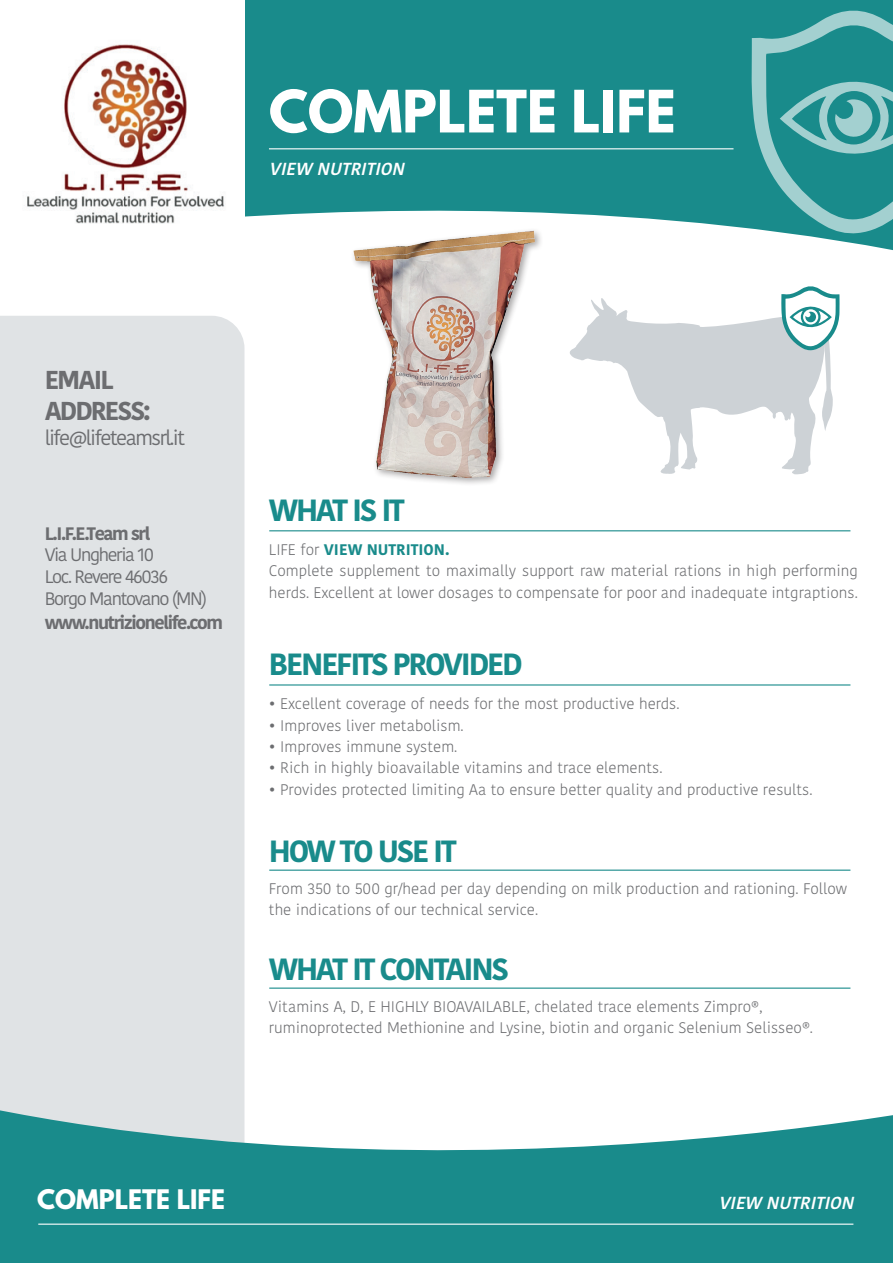
<style>
.page{position:relative;width:893px;height:1263px;background:#fff}
.page>*{position:absolute;margin:0;border:0;box-sizing:border-box;transform-origin:0 0}
.t1{font:700 51.75px "League Spartan";color:#fff}
.t2{font:700 30.6px "Kohinoor Bangla";letter-spacing:-.075em;color:#198b8b}
.t3{font:700 25.8px "Kohinoor Bangla";letter-spacing:-.075em;color:#6c6d70}
.t4{font:700 23.85px "League Spartan";color:#fff}
.t5{font:20.4px "Kohinoor Bangla";letter-spacing:-.075em;color:#6c6d70}
.t6{font:18px "Kohinoor Bangla";letter-spacing:-.075em;color:#6c6d70}
.t7{font:700 18px "Kohinoor Bangla";letter-spacing:-.075em;color:#6c6d70}
.t8{font:italic 600 17.4px "Kohinoor Bangla";color:#fff}
.t9{font:300 15.3px/21.5px "Kohinoor Bangla";color:#6c6d70}
.t10{font:700 15.3px "Kohinoor Bangla";color:#198b8b}
.s1{font-weight:300;color:#6c6d70}
</style>
<div class="page">
<div style="left:0;top:316px;width:244px;height:749px;background:#e0e3e5"></div>
<svg style="left:245px;top:0;width:648px;height:250px;background:#329898"></svg>
<svg style="left:0;top:1065px;width:893px;height:198px;fill:#198b8b"></svg>
<img style="left:27px;top:44px;width:198px;height:180px">
<svg style="left:569px;top:298px;width:264px;height:176px"></svg>
<hr style="left:269px;top:148px;width:464px;height:1px;background:#fff">
<hr style="left:269px;top:530px;width:581px;height:1px;background:#198b8b">
<hr style="left:269px;top:684px;width:581px;height:1px;background:#198b8b">
<hr style="left:38px;top:1223px;width:815px;height:2px;background:#fff">
<hr style="left:269px;top:869px;width:581px;height:2px;background:#198b8b">
<hr style="left:269px;top:987px;width:581px;height:2px;background:#198b8b">
<img style="left:335px;top:226px;width:222px;height:258px">
<svg style="left:751px;top:9px;width:142px;height:225px;background:#43a0a0"></svg>
<svg style="left:781px;top:286px;width:59px;height:65px"></svg>
<p class="t1" style="left:269px;top:71px;width:408px">COMPLETE LIFE</p>
<p class="t8" style="left:269px;top:154px;width:142px">VIEW NUTRITION</p>
<p class="t3" style="left:45px;top:357px;width:70px">EMAIL</p>
<p class="t3" style="left:45px;top:388px;width:108px">ADDRESS:</p>
<p class="t5" style="left:45px;top:422px;width:142px">life@lifeteamsrl.it</p>
<p class="t7" style="left:45px;top:518px;width:107px">L.I.F.E.Team srl</p>
<p class="t6" style="left:45px;top:541px;width:111px">Via Ungheria 10</p>
<p class="t6" style="left:45px;top:563px;width:125px">Loc. Revere 46036</p>
<p class="t6" style="left:45px;top:584px;width:164px">Borgo Mantovano (MN)</p>
<p class="t7" style="left:45px;top:607px;width:180px">www.nutrizionelife.com</p>
<p class="t2" style="left:269px;top:483px;width:137px">WHAT IS IT</p>
<p class="t10" style="left:269px;top:536px;width:182px"><span class="s1">LIFE for</span> VIEW NUTRITION.</p>
<p class="t9" style="left:269px;top:560px;width:590px">Complete supplement to maximally support raw material rations in high performing herds. Excellent at lower dosages to compensate for poor and inadequate intgraptions.</p>
<p class="t2" style="left:269px;top:638px;width:255px">BENEFITS PROVIDED</p>
<p class="t9" style="left:269px;top:693px;width:412px">• Excellent coverage of needs for the most productive herds.</p>
<p class="t9" style="left:269px;top:714px;width:196px">• Improves liver metabolism.</p>
<p class="t9" style="left:269px;top:736px;width:190px">• Improves immune system.</p>
<p class="t9" style="left:269px;top:757px;width:395px">• Rich in highly bioavailable vitamins and trace elements.</p>
<p class="t9" style="left:269px;top:779px;width:545px">• Provides protected limiting Aa to ensure better quality and productive results.</p>
<p class="t2" style="left:269px;top:824px;width:189px">HOW TO USE IT</p>
<p class="t9" style="left:269px;top:878px;width:580px">From 350 to 500 gr/head per day depending on milk production and rationing. Follow the indications of our technical service.</p>
<p class="t2" style="left:269px;top:942px;width:242px">WHAT IT CONTAINS</p>
<p class="t9" style="left:269px;top:995px;width:495px">Vitamins A, D, E HIGHLY BIOAVAILABLE, chelated trace elements Zimpro®,</p>
<p class="t9" style="left:269px;top:1017px;width:546px">ruminoprotected Methionine and Lysine, biotin and organic Selenium Selisseo®.</p>
<p class="t4" style="left:37px;top:1180px;width:189px">COMPLETE LIFE</p>
<p class="t8" style="left:718px;top:1188px;width:142px">VIEW NUTRITION</p>
</div>
